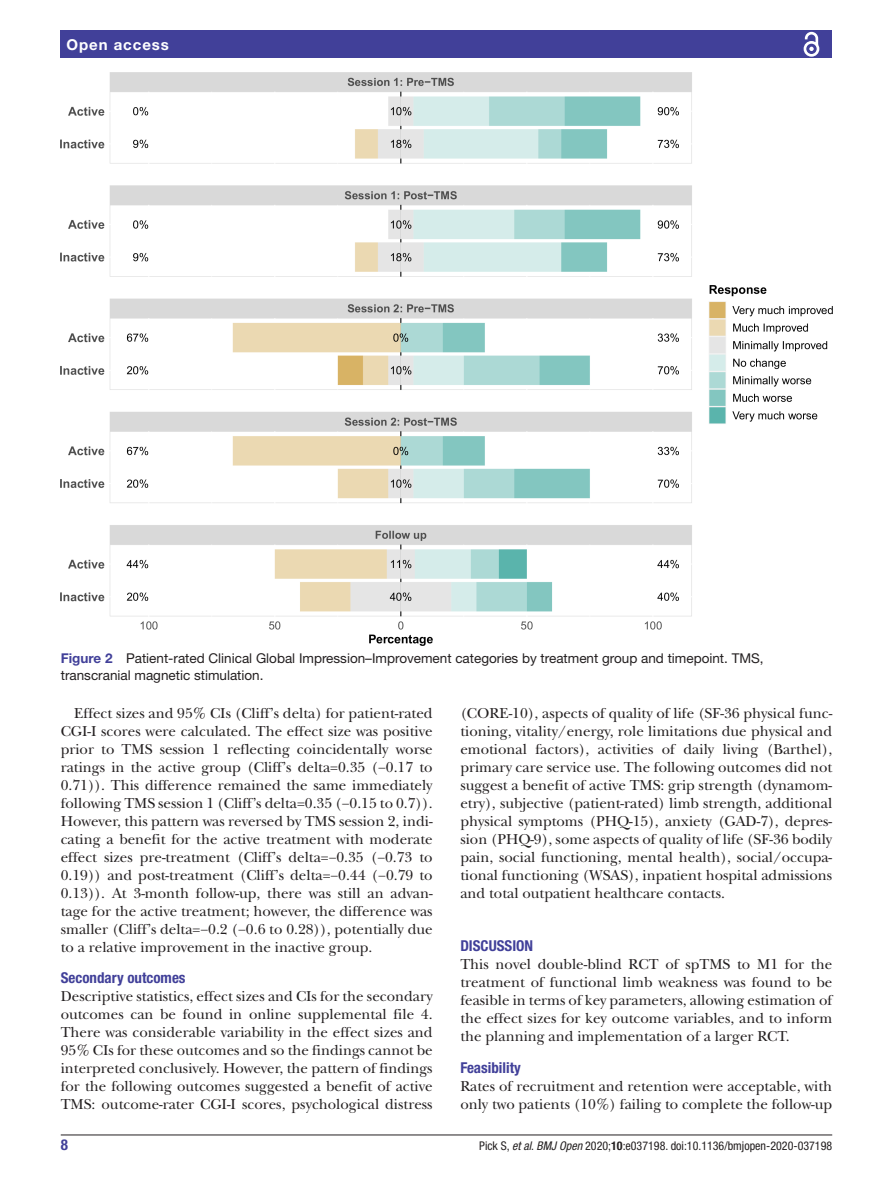
<style>
.page{position:relative;width:893px;height:1191px;background:#fff}
.page>*{position:absolute;margin:0;border:0;box-sizing:border-box;transform-origin:0 0}
.t1{font:15px/18px "New Baskerville";color:#231f20;text-align:justify}
.t2{font:700 condensed 15px "Helvetica Neue LT Std";color:#414099}
.t3{font:700 15px "Helvetica Neue LT Std";letter-spacing:.065em;color:#fff}
.t4{font:13.5px/16.2px "Helvetica Neue LT Std";color:#231f20}
.t5{font:condensed 12px "Helvetica Neue LT Std";color:#231f20}
.s1{font-weight:700;color:#414099}
.s2{font-style:italic}
.s3{font-weight:700}
</style>
<div class="page">
<hr style="left:61px;top:1134px;width:771px;height:1px;background:#231f20">
<div style="left:61px;top:31px;width:771px;height:27px;background:#414099"></div>
<svg style="left:803px;top:31px;width:17px;height:26px"></svg>
<img style="left:61px;top:73px;width:771px;height:572px">
<p class="t3" style="left:66px;top:35px;width:104px">Open access</p>
<p class="t4" style="left:61px;top:650px;width:704px"><span class="s1">Figure 2</span> Patient-rated Clinical Global Impression–Improvement categories by treatment group and timepoint. TMS, transcranial magnetic stimulation.</p>
<p class="t1" style="left:61px;top:704px;width:373px;text-indent:14px">Effect sizes and 95% CIs (Cliff’s delta) for patient-rated CGI-I scores were calculated. The effect size was positive prior to TMS session 1 reflecting coincidentally worse ratings in the active group (Cliff’s delta=0.35 (−0.17 to 0.71)). This difference remained the same immediately following TMS session 1 (Cliff’s delta=0.35 (−0.15 to 0.7)).<br>However, this pattern was reversed by TMS session 2, indi&shy;cating a benefit for the active treatment with moderate effect sizes pre-treatment (Cliff’s delta=−0.35 (−0.73 to 0.19)) and post-treatment (Cliff’s delta=−0.44 (−0.79 to 0.13)). At 3-month follow-up, there was still an advan&shy;tage for the active treatment; however, the difference was smaller (Cliff’s delta=−0.2 (−0.6 to 0.28)), potentially due to a relative improvement in the inactive group.</p>
<p class="t2" style="left:61px;top:969px;width:126px">Secondary outcomes</p>
<p class="t1" style="left:61px;top:987px;width:373px">Descriptive statistics, effect sizes and CIs for the secondary outcomes can be found in online supplemental file 4.<br>There was considerable variability in the effect sizes and 95% CIs for these outcomes and so the findings cannot be interpreted conclusively. However, the pattern of findings for the following outcomes suggested a benefit of active TMS: outcome-rater CGI-I scores, psychological distress</p>
<p class="t1" style="left:460px;top:704px;width:373px">(CORE-10), aspects of quality of life (SF-36 physical func&shy;tioning, vitality/energy, role limitations due physical and emotional factors), activities of daily living (Barthel), primary care service use. The following outcomes did not suggest a benefit of active TMS: grip strength (dynamom&shy;etry), subjective (patient-rated) limb strength, additional physical symptoms (PHQ-15), anxiety (GAD-7), depres&shy;sion (PHQ-9), some aspects of quality of life (SF-36 bodily pain, social functioning, mental health), social/occupa&shy;tional functioning (WSAS), inpatient hospital admissions and total outpatient healthcare contacts.</p>
<p class="t2" style="left:460px;top:936px;width:74px">DISCUSSION</p>
<p class="t1" style="left:460px;top:955px;width:373px">This novel double-blind RCT of spTMS to M1 for the treatment of functional limb weakness was found to be feasible in terms of key parameters, allowing estimation of the effect sizes for key outcome variables, and to inform the planning and implementation of a larger RCT.</p>
<p class="t2" style="left:460px;top:1059px;width:62px">Feasibility</p>
<p class="t1" style="left:460px;top:1077px;width:373px">Rates of recruitment and retention were acceptable, with only two patients (10%) failing to complete the follow-up</p>
<p class="t2" style="left:61px;top:1135px;width:9px">8</p>
<p class="t5" style="left:479px;top:1138px;width:354px">Pick S, <span class="s2">et al</span>. <span class="s2">BMJ Open</span> 2020;<span class="s3">10</span>:e037198. doi:10.1136/bmjopen-2020-037198</p>
</div>
